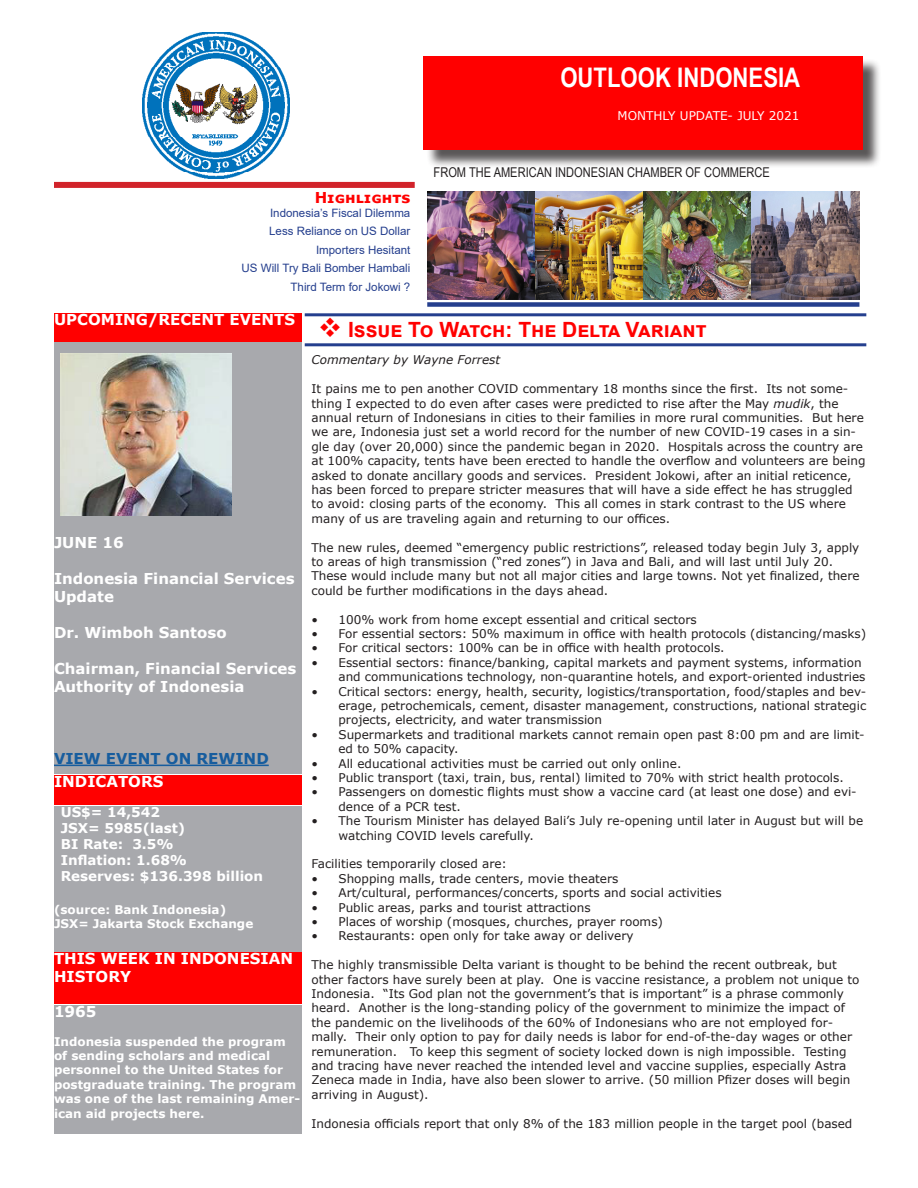
<style>
.page{position:relative;width:918px;height:1188px;background:#fff}
.page>*{position:absolute;margin:0;border:0;box-sizing:border-box;transform-origin:0 0}
.t1{font:700 27px "Arial Narrow";color:#fff}
.SubHead{font:700 21px "Arial";color:#f00}
.Left_Panel_Headre{font:700 15px/18px "Verdana";color:#fff}
.Indicator_text{font:700 15px/18px "Verdana";color:#fff}
.Left_Panel_Headre-2{font:700 15px "Verdana";color:#175d9e}
.t2{font:700 15px "Verdana";color:#f00}
.t3{font:700 13.5px "Verdana";color:#fff}
.t4{font:13.5px "Arial Narrow";color:#231f20}
.t5{font:12px/14.4px "Verdana";color:#231f20}
.Left_Panel_Headre-3{font:700 12px/14.4px "Verdana";color:#fff}
.Indicator_text-2{font:700 12px "Verdana";color:#fff}
.t6{font:italic 12px "Verdana";color:#231f20}
.t7{font:12px "Verdana";color:#fff}
.Highights_Text{font:11.55px "Arial";color:#253f8e}
.s1{font-style:italic}
</style>
<div class="page">
<div style="left:426px;top:58px;width:456px;height:111px;background:#231f20;opacity:.75"></div>
<div style="left:424px;top:56px;width:439px;height:94px;background:#f00"></div>
<div style="left:54px;top:182px;width:361px;height:6px;background:#d1232a"></div>
<img style="left:427px;top:191px;width:432px;height:109px">
<div style="left:427px;top:302px;width:432px;height:5px;background:#253f8e"></div>
<hr style="left:305px;top:313px;width:561px;height:3px;background:#253f8e">
<hr style="left:305px;top:343px;width:561px;height:3px;background:#253f8e">
<div style="left:54px;top:313px;width:248px;height:29px;background:#f00"></div>
<div style="left:54px;top:342px;width:248px;height:432px;background:#a8a9ad"></div>
<hr style="left:54px;top:765px;width:215px;height:1px;background:#175d9e">
<img style="left:61px;top:354px;width:171px;height:162px">
<img style="left:143px;top:32px;width:146px;height:147px">
<div style="left:54px;top:776px;width:248px;height:29px;background:#f00"></div>
<div style="left:54px;top:806px;width:248px;height:147px;background:#a8a9ad"></div>
<div style="left:54px;top:953px;width:248px;height:51px;background:#f00"></div>
<div style="left:54px;top:1005px;width:248px;height:129px;background:#a8a9ad"></div>
<p class="t1" style="left:560px;top:57px;width:241px">OUTLOOK INDONESIA</p>
<p class="t7" style="left:618px;top:107px;width:183px">MONTHLY UPDATE- JULY 2021</p>
<p class="t4" style="left:434px;top:162px;width:338px">FROM THE AMERICAN INDONESIAN CHAMBER OF COMMERCE</p>
<p class="t2" style="left:315px;top:187px;width:97px">Highlights</p>
<p class="Highights_Text" style="left:270px;top:205px;width:142px">Indonesia’s Fiscal Dilemma</p>
<p class="Highights_Text" style="left:269px;top:223px;width:143px">Less Reliance on US Dollar</p>
<p class="Highights_Text" style="left:316px;top:242px;width:96px">Importers Hesitant</p>
<p class="Highights_Text" style="left:242px;top:260px;width:170px">US Will Try Bali Bomber Hambali</p>
<p class="Highights_Text" style="left:291px;top:279px;width:121px">Third Term for Jokowi ?</p>
<p class="SubHead" style="left:318px;top:314px;width:390px">❖ Issue To Watch: The Delta Variant</p>
<p class="t6" style="left:311px;top:352px;width:190px">Commentary by Wayne Forrest</p>
<p class="t5" style="left:311px;top:382px;width:556px">It pains me to pen another COVID commentary 18 months since the first. Its not some&shy;thing I expected to do even after cases were predicted to rise after the May <span class="s1">mudik</span>, the annual return of Indonesians in cities to their families in more rural communities. But here we are, Indonesia just set a world record for the number of new COVID-19 cases in a sin&shy;gle day (over 20,000) since the pandemic began in 2020. Hospitals across the country are at 100% capacity, tents have been erected to handle the overflow and volunteers are being asked to donate ancillary goods and services. President Jokowi, after an initial reticence, has been forced to prepare stricter measures that will have a side effect he has struggled to avoid: closing parts of the economy. This all comes in stark contrast to the US where many of us are traveling again and returning to our offices.</p>
<p class="t5" style="left:311px;top:540px;width:550px">The new rules, deemed “emergency public restrictions”, released today begin July 3, apply to areas of high transmission (“red zones”) in Java and Bali, and will last until July 20.<br>These would include many but not all major cities and large towns. Not yet finalized, there could be further modifications in the days ahead.</p>
<p class="t5" style="left:311px;top:612px;width:387px">• 100% work from home except essential and critical sectors</p>
<p class="t5" style="left:311px;top:626px;width:556px">• For essential sectors: 50% maximum in office with health protocols (distancing/masks)</p>
<p class="t5" style="left:311px;top:641px;width:415px">• For critical sectors: 100% can be in office with health protocols.</p>
<p class="t5" style="left:338px;top:655px;width:529px;text-indent:-27px">• Essential sectors: finance/banking, capital markets and payment systems, information and communications technology, non-quarantine hotels, and export-oriented industries</p>
<p class="t5" style="left:338px;top:684px;width:529px;text-align:justify;text-indent:-27px">• Critical sectors: energy, health, security, logistics/transportation, food/staples and bev&shy;erage, petrochemicals, cement, disaster management, constructions, national strategic projects, electricity, and water transmission</p>
<p class="t5" style="left:338px;top:727px;width:528px;text-indent:-27px">• Supermarkets and traditional markets cannot remain open past 8:00 pm and are limit&shy;ed to 50% capacity.</p>
<p class="t5" style="left:311px;top:756px;width:371px">• All educational activities must be carried out only online.</p>
<p class="t5" style="left:311px;top:770px;width:534px">• Public transport (taxi, train, bus, rental) limited to 70% with strict health protocols.</p>
<p class="t5" style="left:338px;top:785px;width:520px;text-indent:-27px">• Passengers on domestic flights must show a vaccine card (at least one dose) and evi&shy;dence of a PCR test.</p>
<p class="t5" style="left:338px;top:814px;width:526px;text-indent:-27px">• The Tourism Minister has delayed Bali’s July re-opening until later in August but will be watching COVID levels carefully.</p>
<p class="t5" style="left:311px;top:857px;width:197px">Facilities temporarily closed are:</p>
<p class="t5" style="left:311px;top:871px;width:309px">• Shopping malls, trade centers, movie theaters</p>
<p class="t5" style="left:311px;top:886px;width:412px">• Art/cultural, performances/concerts, sports and social activities</p>
<p class="t5" style="left:311px;top:900px;width:281px">• Public areas, parks and tourist attractions</p>
<p class="t5" style="left:311px;top:914px;width:353px">• Places of worship (mosques, churches, prayer rooms)</p>
<p class="t5" style="left:311px;top:929px;width:324px">• Restaurants: open only for take away or delivery</p>
<p class="t5" style="left:311px;top:958px;width:550px">The highly transmissible Delta variant is thought to be behind the recent outbreak, but other factors have surely been at play. One is vaccine resistance, a problem not unique to Indonesia. “Its God plan not the government’s that is important” is a phrase commonly heard. Another is the long-standing policy of the government to minimize the impact of the pandemic on the livelihoods of the 60% of Indonesians who are not employed for&shy;mally. Their only option to pay for daily needs is labor for end-of-the-day wages or other remuneration. To keep this segment of society locked down is nigh impossible. Testing and tracing have never reached the intended level and vaccine supplies, especially Astra Zeneca made in India, have also been slower to arrive. (50 million Pfizer doses will begin arriving in August).</p>
<p class="t5" style="left:311px;top:1116px;width:542px">Indonesia officials report that only 8% of the 183 million people in the target pool (based</p>
<p class="Indicator_text" style="left:54px;top:310px;width:243px">UPCOMING/RECENT EVENTS</p>
<p class="Left_Panel_Headre" style="left:54px;top:534px;width:71px">JUNE 16</p>
<p class="Left_Panel_Headre" style="left:54px;top:570px;width:242px">Indonesia Financial Services<br>Update</p>
<p class="Left_Panel_Headre" style="left:54px;top:624px;width:174px">Dr. Wimboh Santoso</p>
<p class="Left_Panel_Headre" style="left:54px;top:660px;width:244px">Chairman, Financial Services<br>Authority of Indonesia</p>
<p class="Left_Panel_Headre-2" style="left:54px;top:748px;width:216px">VIEW EVENT ON REWIND</p>
<p class="Left_Panel_Headre" style="left:54px;top:773px;width:111px">INDICATORS</p>
<p class="t3" style="left:61px;top:802px;width:101px">US$= 14,542</p>
<p class="t3" style="left:61px;top:818px;width:126px">JSX= 5985(last)</p>
<p class="t3" style="left:61px;top:834px;width:114px">BI Rate: 3.5%</p>
<p class="t3" style="left:61px;top:851px;width:128px">Inflation: 1.68%</p>
<p class="t3" style="left:61px;top:867px;width:204px">Reserves: $136.398 billion</p>
<p class="Indicator_text-2" style="left:54px;top:901px;width:174px">(source: Bank Indonesia)</p>
<p class="Indicator_text-2" style="left:54px;top:915px;width:201px">JSX= Jakarta Stock Exchange</p>
<p class="Indicator_text" style="left:54px;top:949px;width:241px">THIS WEEK IN INDONESIAN<br>HISTORY</p>
<p class="Left_Panel_Headre" style="left:54px;top:1002px;width:44px">1965</p>
<p class="Left_Panel_Headre-3" style="left:54px;top:1034px;width:248px">Indonesia suspended the program of sending scholars and medical personnel to the United States for postgraduate training. The program was one of the last remaining Amer&shy;ican aid projects here.</p>
</div>
